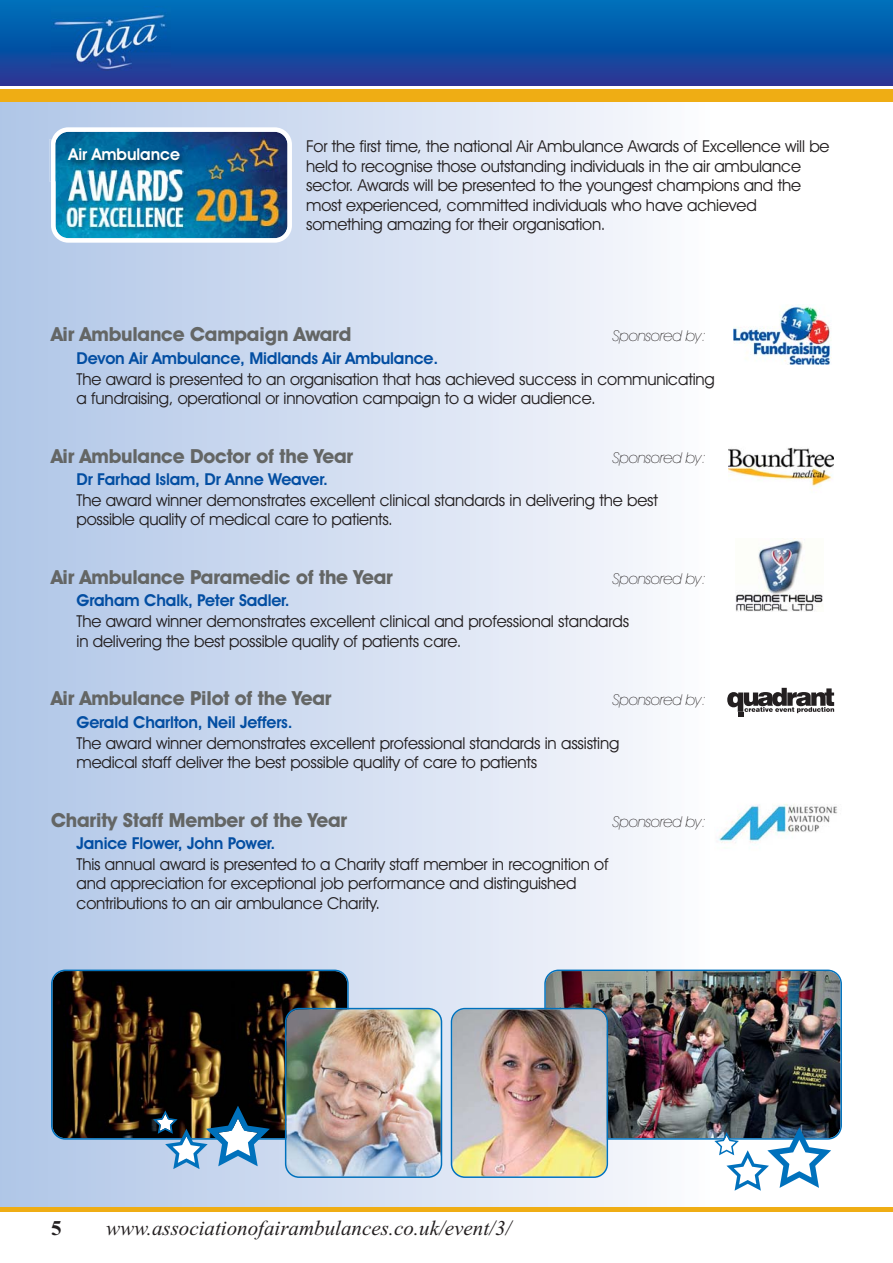
<style>
.page{position:relative;width:893px;height:1263px;background:#fff}
.page>*{position:absolute;margin:0;border:0;box-sizing:border-box;transform-origin:0 0}
.t1{font:italic 21px "Times New Roman";color:#231f20}
.t2{font:700 21px "Times New Roman";color:#231f20}
.t3{font:700 19.5px "Avant Garde IT Cby BT";letter-spacing:-.01em;color:#646665}
.t4{font:16.5px/19.5px "Avant Garde IT Cby BT";letter-spacing:-.01em;color:#231f20}
.t5{font:600 16.5px "Avant Garde IT Cby BT";letter-spacing:-.01em;color:#034ea2}
.t6{font:600 16.35px "Avant Garde IT Cby BT";letter-spacing:-.005em;color:#fff}
.t7{font:italic 200 15px "Avant Garde IT Cby BT";letter-spacing:-.01em;color:#231f20}
</style>
<div class="page">
<img style="left:0;top:102px;width:714px;height:1106px">
<svg style="left:0;top:0;width:893px;height:85px;background:#0c53a6"></svg>
<div style="left:0;top:89px;width:893px;height:13px;background:#efad14"></div>
<img style="left:51px;top:6px;width:119px;height:65px">
<hr style="left:0;top:1208px;width:893px;height:4px;background:#efad14">
<img style="left:714px;top:793px;width:128px;height:60px;border-radius:4px">
<img style="left:733px;top:305px;width:99px;height:60px">
<svg style="left:727px;top:688px;width:107px;height:29px"></svg>
<img style="left:729px;top:447px;width:104px;height:40px">
<img style="left:736px;top:538px;width:87px;height:74px">
<svg style="left:51px;top:969px;width:298px;height:171px;background:#251d12"></svg>
<img style="left:544px;top:969px;width:298px;height:171px">
<img style="left:285px;top:1008px;width:157px;height:170px">
<img style="left:451px;top:1008px;width:157px;height:170px">
<svg style="left:714px;top:1127px;width:117px;height:64px"></svg>
<svg style="left:153px;top:1106px;width:117px;height:63px;background:#6a8495"></svg>
<img style="left:51px;top:127px;width:241px;height:116px">
<img style="left:49px;top:139px;width:156px;height:42px">
<p class="t6" style="left:69px;top:149px;width:113px">Air Ambulance</p>
<p class="t4" style="left:306px;top:138px;width:525px">For the first time, the national Air Ambulance Awards of Excellence will be held to recognise those outstanding individuals in the air ambulance sector. Awards will be presented to the youngest champions and the most experienced, committed individuals who have achieved something amazing for their organisation.</p>
<p class="t3" style="left:51px;top:325px;width:302px">Air Ambulance Campaign Award</p>
<p class="t7" style="left:613px;top:330px;width:95px">Sponsored by:</p>
<p class="t5" style="left:77px;top:352px;width:363px">Devon Air Ambulance, Midlands Air Ambulance.</p>
<p class="t4" style="left:77px;top:371px;width:640px">The award is presented to an organisation that has achieved success in communicating a fundraising, operational or innovation campaign to a wider audience.</p>
<p class="t3" style="left:51px;top:446px;width:304px">Air Ambulance Doctor of the Year</p>
<p class="t7" style="left:613px;top:452px;width:95px">Sponsored by:</p>
<p class="t5" style="left:77px;top:473px;width:253px">Dr Farhad Islam, Dr Anne Weaver.</p>
<p class="t4" style="left:77px;top:492px;width:583px">The award winner demonstrates excellent clinical standards in delivering the best possible quality of medical care to patients.</p>
<p class="t3" style="left:51px;top:568px;width:343px">Air Ambulance Paramedic of the Year</p>
<p class="t7" style="left:613px;top:573px;width:95px">Sponsored by:</p>
<p class="t5" style="left:77px;top:594px;width:215px">Graham Chalk, Peter Sadler.</p>
<p class="t4" style="left:77px;top:613px;width:554px">The award winner demonstrates excellent clinical and professional standards in delivering the best possible quality of patients care.</p>
<p class="t3" style="left:51px;top:689px;width:282px">Air Ambulance Pilot of the Year</p>
<p class="t7" style="left:613px;top:694px;width:95px">Sponsored by:</p>
<p class="t5" style="left:77px;top:716px;width:218px">Gerald Charlton, Neil Jeffers.</p>
<p class="t4" style="left:77px;top:735px;width:544px">The award winner demonstrates excellent professional standards in assisting medical staff deliver the best possible quality of care to patients</p>
<p class="t3" style="left:51px;top:810px;width:298px">Charity Staff Member of the Year</p>
<p class="t7" style="left:613px;top:816px;width:95px">Sponsored by:</p>
<p class="t5" style="left:77px;top:837px;width:200px">Janice Flower, John Power.</p>
<p class="t4" style="left:77px;top:856px;width:534px">This annual award is presented to a Charity staff member in recognition of and appreciation for exceptional job performance and distinguished contributions to an air ambulance Charity.</p>
<p class="t2" style="left:51px;top:1215px;width:12px">5</p>
<p class="t1" style="left:106px;top:1215px;width:407px">www.associationofairambulances.co.uk/event/3/</p>
</div>
